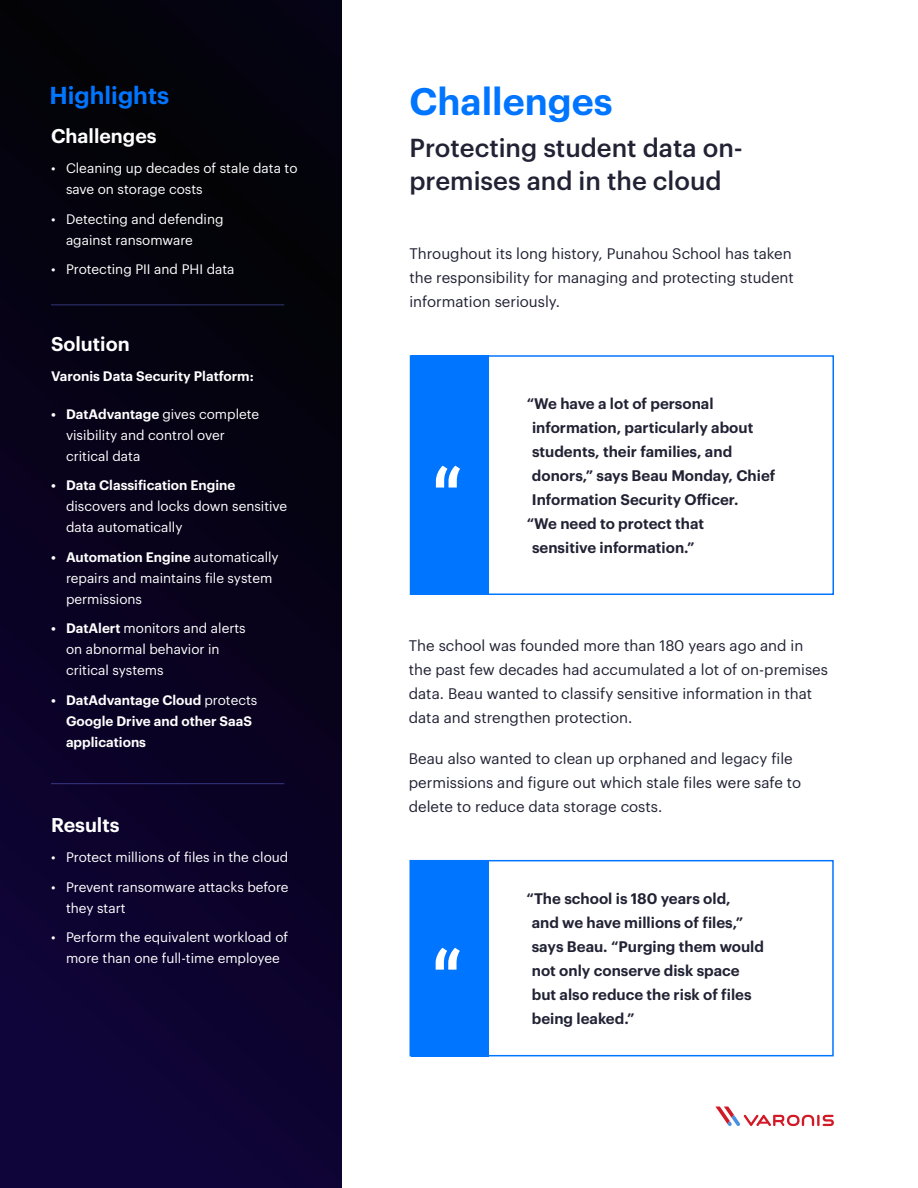
<style>
.page{position:relative;width:918px;height:1188px;background:#fff}
.page>*{position:absolute;margin:0;border:0;box-sizing:border-box;transform-origin:0 0}
.H2___Section_Title{font:600 37.5px "Graphik LC";color:#0075ff}
.H3___Section_Subhead{font:500 25.5px/33px "Graphik LC";color:#212234}
.Sidebar___H1{font:600 24px "Graphik LC";color:#0075ff}
.Sidebar___H2{font:600 19.5px "Graphik LC";color:#fff}
.Body__13pt{font:15px/24px "Graphik LC";color:#212234}
.t1{font:600 15px/24px "Graphik LC";color:#212234}
.t2{font:13.5px/21px "Graphik LC";color:#fff}
.Sidebar___Body{font:600 13.5px/21px "Graphik LC";color:#fff}
.s1{font-weight:600}
.s2{font-weight:400}
</style>
<div class="page">
<svg style="left:716px;top:1107px;width:118px;height:19px"></svg>
<img style="left:0;top:0;width:342px;height:1188px">
<hr style="left:51px;top:304px;width:233px;height:1px;background:#626bdf">
<hr style="left:51px;top:783px;width:233px;height:1px;background:#626bdf">
<div style="left:410px;top:355px;width:424px;height:240px;border:2px solid #0075ff"></div>
<div style="left:411px;top:355px;width:78px;height:240px;background:#0075ff"></div>
<svg style="left:436px;top:466px;width:24px;height:22px"></svg>
<div style="left:410px;top:860px;width:424px;height:196px;border:2px solid #0075ff"></div>
<div style="left:411px;top:860px;width:78px;height:196px;background:#0075ff"></div>
<svg style="left:436px;top:948px;width:24px;height:22px"></svg>
<p class="Sidebar___H1" style="left:50px;top:77px;width:121px">Highlights</p>
<p class="Sidebar___H2" style="left:51px;top:121px;width:107px">Challenges</p>
<p class="t2" style="left:66px;top:157px;width:233px;text-indent:-15px">• Cleaning up decades of stale data to save on storage costs</p>
<p class="t2" style="left:66px;top:207px;width:159px;text-indent:-15px">• Detecting and defending against ransomware</p>
<p class="t2" style="left:51px;top:258px;width:185px">• Protecting PII and PHI data</p>
<p class="Sidebar___H2" style="left:51px;top:329px;width:80px">Solution</p>
<p class="Sidebar___Body" style="left:51px;top:364px;width:204px">Varonis Data Security Platform:</p>
<p class="t2" style="left:66px;top:402px;width:195px;text-indent:-15px"><span class="s1">• DatAdvantage</span> gives complete visibility and control over critical data</p>
<p class="t2" style="left:66px;top:474px;width:223px;text-indent:-15px"><span class="s1">• Data Classification Engine </span>discovers and locks down sensitive data automatically</p>
<p class="t2" style="left:66px;top:545px;width:214px;text-indent:-15px"><span class="s1">• Automation Engine</span> automatically repairs and maintains file system permissions</p>
<p class="t2" style="left:66px;top:617px;width:181px;text-indent:-15px"><span class="s1">• DatAlert</span> monitors and alerts on abnormal behavior in critical systems</p>
<p class="Sidebar___Body" style="left:66px;top:688px;width:193px;text-indent:-15px">• DatAdvantage Cloud <span class="s2">protects<br></span>Google Drive and other SaaS applications</p>
<p class="Sidebar___H2" style="left:51px;top:810px;width:70px">Results</p>
<p class="t2" style="left:51px;top:846px;width:239px">• Protect millions of files in the cloud</p>
<p class="t2" style="left:66px;top:875px;width:224px;text-indent:-15px">• Prevent ransomware attacks before they start</p>
<p class="t2" style="left:51px;top:926px;width:239px;text-align:center">• Perform the equivalent workload of more than one full-time employee</p>
<p class="H2___Section_Title" style="left:410px;top:72px;width:205px">Challenges</p>
<p class="H3___Section_Subhead" style="left:410px;top:129px;width:335px">Protecting student data on&shy;premises and in the cloud</p>
<p class="Body__13pt" style="left:410px;top:240px;width:386px">Throughout its long history, Punahou School has taken the responsibility for managing and protecting student information seriously.</p>
<p class="t1" style="left:527px;top:391px;width:188px">“We have a lot of personal</p>
<p class="t1" style="left:532px;top:415px;width:223px">information, particularly about</p>
<p class="t1" style="left:532px;top:439px;width:202px">students, their families, and</p>
<p class="t1" style="left:532px;top:463px;width:245px">donors,” says Beau Monday, Chief</p>
<p class="t1" style="left:532px;top:487px;width:208px">Information Security Officer.</p>
<p class="t1" style="left:527px;top:511px;width:179px">“We need to protect that</p>
<p class="t1" style="left:532px;top:535px;width:164px">sensitive information.”</p>
<p class="Body__13pt" style="left:409px;top:632px;width:421px">The school was founded more than 180 years ago and in the past few decades had accumulated a lot of on-premises data. Beau wanted to classify sensitive information in that data and strengthen protection.</p>
<p class="Body__13pt" style="left:409px;top:745px;width:394px">Beau also wanted to clean up orphaned and legacy file permissions and figure out which stale files were safe to delete to reduce data storage costs.</p>
<p class="t1" style="left:532px;top:886px;width:234px;text-indent:-5px">“The school is 180 years old,<br>and we have millions of files,” says Beau. “Purging them would not only conserve disk space but also reduce the risk of files being leaked.”</p>
</div>
